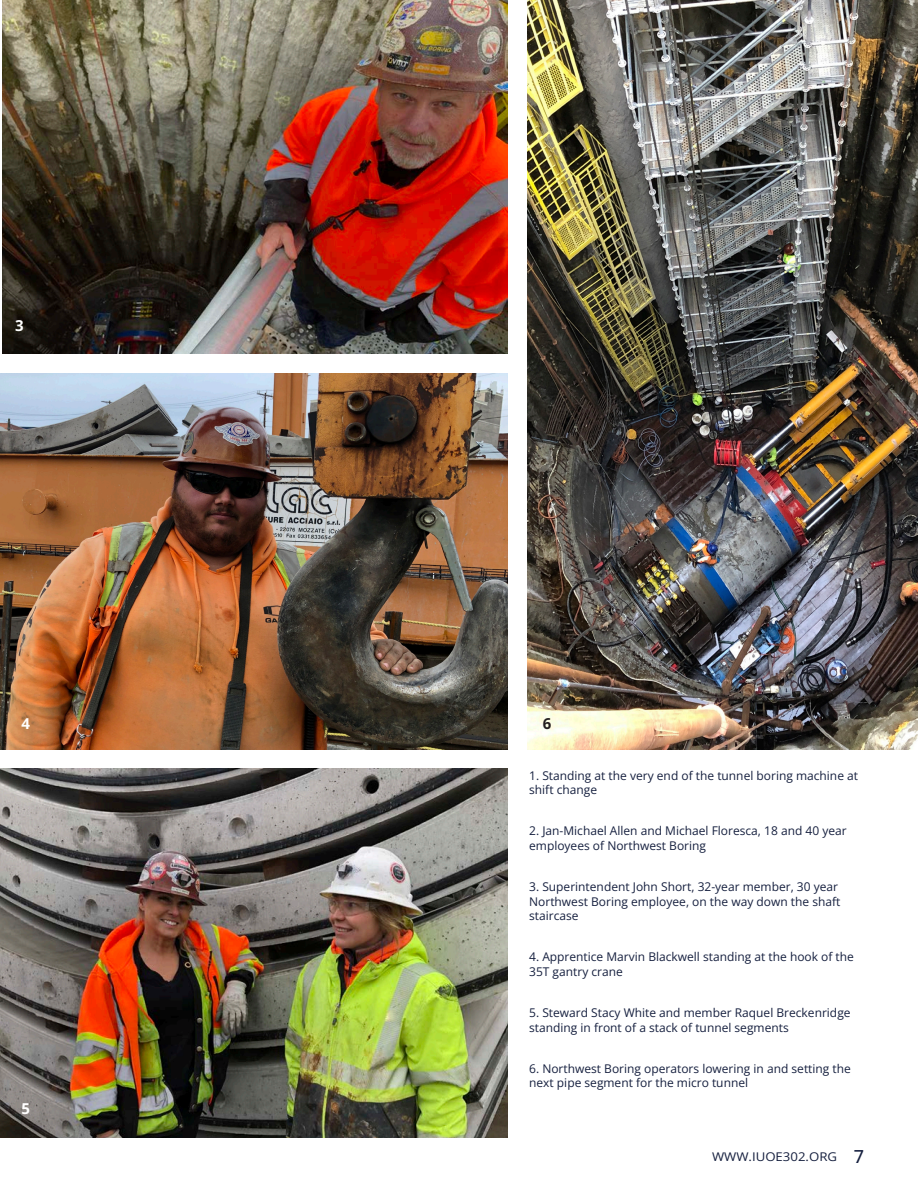
<style>
.page{position:relative;width:918px;height:1188px;background:#fff}
.page>*{position:absolute;margin:0;border:0;box-sizing:border-box;transform-origin:0 0}
.No_Spacing{font:700 15px "Open Sans";color:#fff}
.No_Spacing-2{font:700 15px "Open Sans";color:#231f20}
.t1{font:12px/14.4px "Open Sans";color:#16203f}
.t2{font:12px "Open Sans";color:#16203f;scale:1.1 1}
.s1{font-weight:500;font-size:18px}
</style>
<div class="page">
<hr style="left:0;top:0;width:1px;height:260px;background:#16203f">
<img style="left:0;top:769px;width:507px;height:368px">
<img style="left:2px;top:0;width:505px;height:354px">
<img style="left:0;top:373px;width:507px;height:376px">
<img style="left:527px;top:0;width:391px;height:749px">
<p class="No_Spacing" style="left:15px;top:316px;width:10px">3</p>
<p class="No_Spacing" style="left:22px;top:713px;width:10px">4</p>
<p class="No_Spacing-2" style="left:543px;top:713px;width:10px">6</p>
<p class="No_Spacing" style="left:22px;top:1098px;width:10px">5</p>
<p class="t1" style="left:529px;top:768px;width:330px">1. Standing at the very end of the tunnel boring machine at shift change</p>
<p class="t1" style="left:529px;top:824px;width:319px">2. Jan-Michael Allen and Michael Floresca, 18 and 40 year employees of Northwest Boring</p>
<p class="t1" style="left:529px;top:879px;width:313px">3. Superintendent John Short, 32-year member, 30 year<br>Northwest Boring employee, on the way down the shaft staircase</p>
<p class="t1" style="left:529px;top:950px;width:326px">4. Apprentice Marvin Blackwell standing at the hook of the<br>35T gantry crane</p>
<p class="t1" style="left:529px;top:1005px;width:323px">5. Steward Stacy White and member Raquel Breckenridge standing in front of a stack of tunnel segments</p>
<p class="t1" style="left:529px;top:1061px;width:323px">6. Northwest Boring operators lowering in and setting the next pipe segment for the micro tunnel</p>
<p class="t2" style="left:712px;top:1149px;width:140px">WWW.IUOE302.ORG <span class="s1">7</span></p>
</div>
